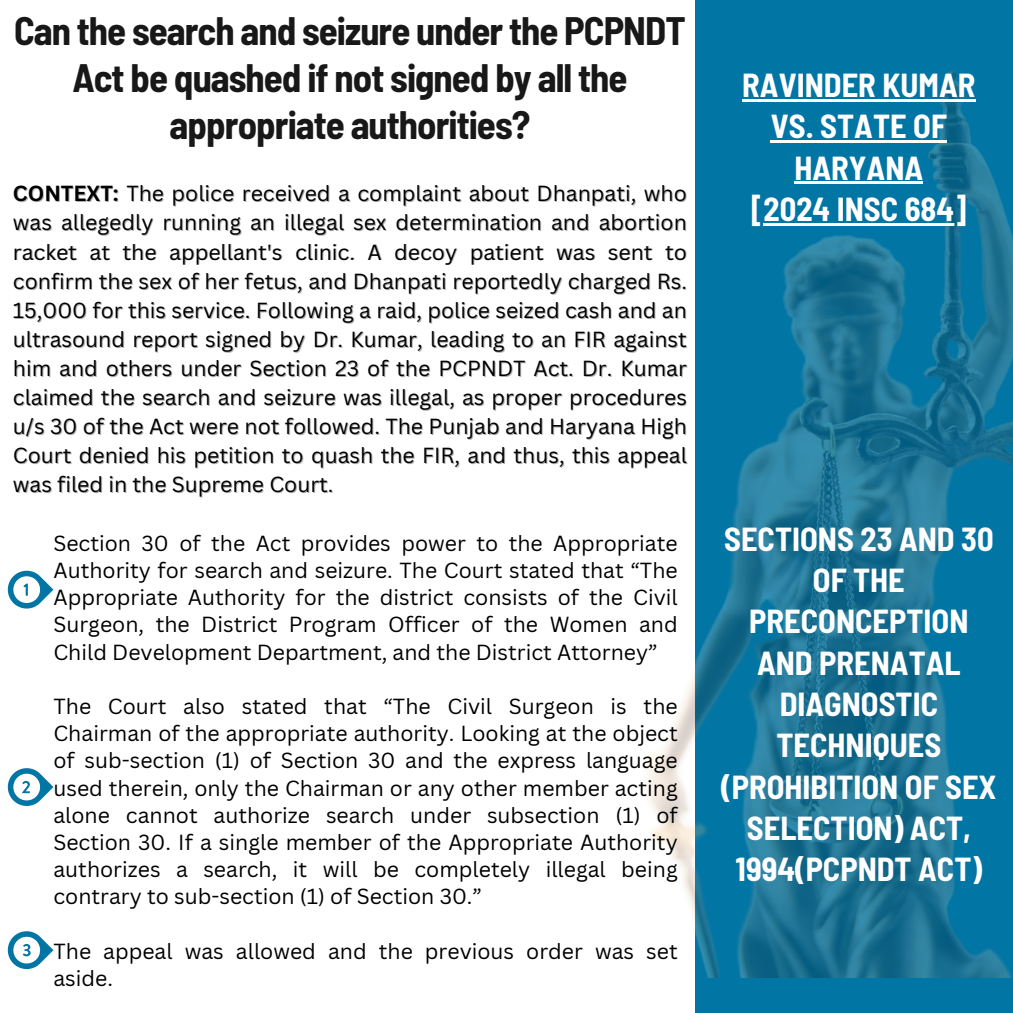
<style>
.page{position:relative;width:1013px;height:1013px;background:#fff}
.page>*{position:absolute;margin:0;border:0;box-sizing:border-box;transform-origin:0 0}
.t1{font:700 semi-condensed 38.75px/46.9px "Barlow";letter-spacing:-.025em;color:#181818;text-align:center}
.t2{font:700 semi-condensed 35px/44px "Barlow";color:#fff;text-align:center}
.t3{font:700 semi-condensed 32.5px/41.2px "Barlow";color:#fff;text-align:center}
.t4{font:21.25px/27.2px "Canva Sans";color:#000;text-align:justify}
.s1{font-weight:700}
</style>
<div class="page">
<div style="left:695px;top:0;width:317px;height:1012px;background:#0175a4"></div>
<img style="left:646px;top:70px;width:366px;height:907px">
<svg style="left:7px;top:570px;width:46px;height:39px"></svg>
<hr style="left:742px;top:99px;width:233px;height:3px;background:#fff">
<hr style="left:770px;top:140px;width:177px;height:3px;background:#fff">
<hr style="left:794px;top:181px;width:129px;height:3px;background:#fff">
<svg style="left:751px;top:223px;width:12px;height:2px"></svg>
<hr style="left:763px;top:223px;width:203px;height:2px;background:#fff">
<svg style="left:7px;top:768px;width:46px;height:38px"></svg>
<svg style="left:7px;top:931px;width:46px;height:38px"></svg>
<h1 class="t1" style="left:14px;top:6px;width:673px">Can the search and seizure under the PCPNDT<br>Act be quashed if not signed by all the appropriate authorities?</h1>
<p class="t4" style="left:13px;top:179px;width:675px;line-height:29px"><span class="s1">CONTEXT:</span> The police received a complaint about Dhanpati, who was allegedly running an illegal sex determination and abortion racket at the appellant's clinic. A decoy patient was sent to confirm the sex of her fetus, and Dhanpati reportedly charged Rs.<br>15,000 for this service. Following a raid, police seized cash and an ultrasound report signed by Dr. Kumar, leading to an FIR against him and others under Section 23 of the PCPNDT Act. Dr. Kumar claimed the search and seizure was illegal, as proper procedures u/s 30 of the Act were not followed. The Punjab and Haryana High Court denied his petition to quash the FIR, and thus, this appeal was filed in the Supreme Court.</p>
<p class="t4" style="left:53px;top:529px;width:625px">Section 30 of the Act provides power to the Appropriate Authority for search and seizure. The Court stated that “The Appropriate Authority for the district consists of the Civil Surgeon, the District Program Officer of the Women and Child Development Department, and the District Attorney”</p>
<p class="t4" style="left:53px;top:692px;width:625px">The Court also stated that “The Civil Surgeon is the Chairman of the appropriate authority. Looking at the object of sub-section (1) of Section 30 and the express language used therein, only the Chairman or any other member acting alone cannot authorize search under subsection (1) of Section 30. If a single member of the Appropriate Authority authorizes a search, it will be completely illegal being contrary to sub-section (1) of Section 30.”</p>
<p class="t4" style="left:53px;top:936px;width:625px">The appeal was allowed and the previous order was set aside.</p>
<h3 class="t3" style="left:742px;top:63px;width:235px">RAVINDER KUMAR<br>VS. STATE OF<br>HARYANA<br>[2024 INSC 684]</h3>
<h3 class="t3" style="left:721px;top:517px;width:277px">SECTIONS 23 AND 30<br>OF THE<br>PRECONCEPTION<br>AND PRENATAL<br>DIAGNOSTIC<br>TECHNIQUES (PROHIBITION OF SEX<br>SELECTION) ACT,<br>1994(PCPNDT ACT)</h3>
<h2 class="t2" style="left:726px;top:605px;width:244px">MOTOR VEHICLES<br>ACT,1988</h2>
</div>
